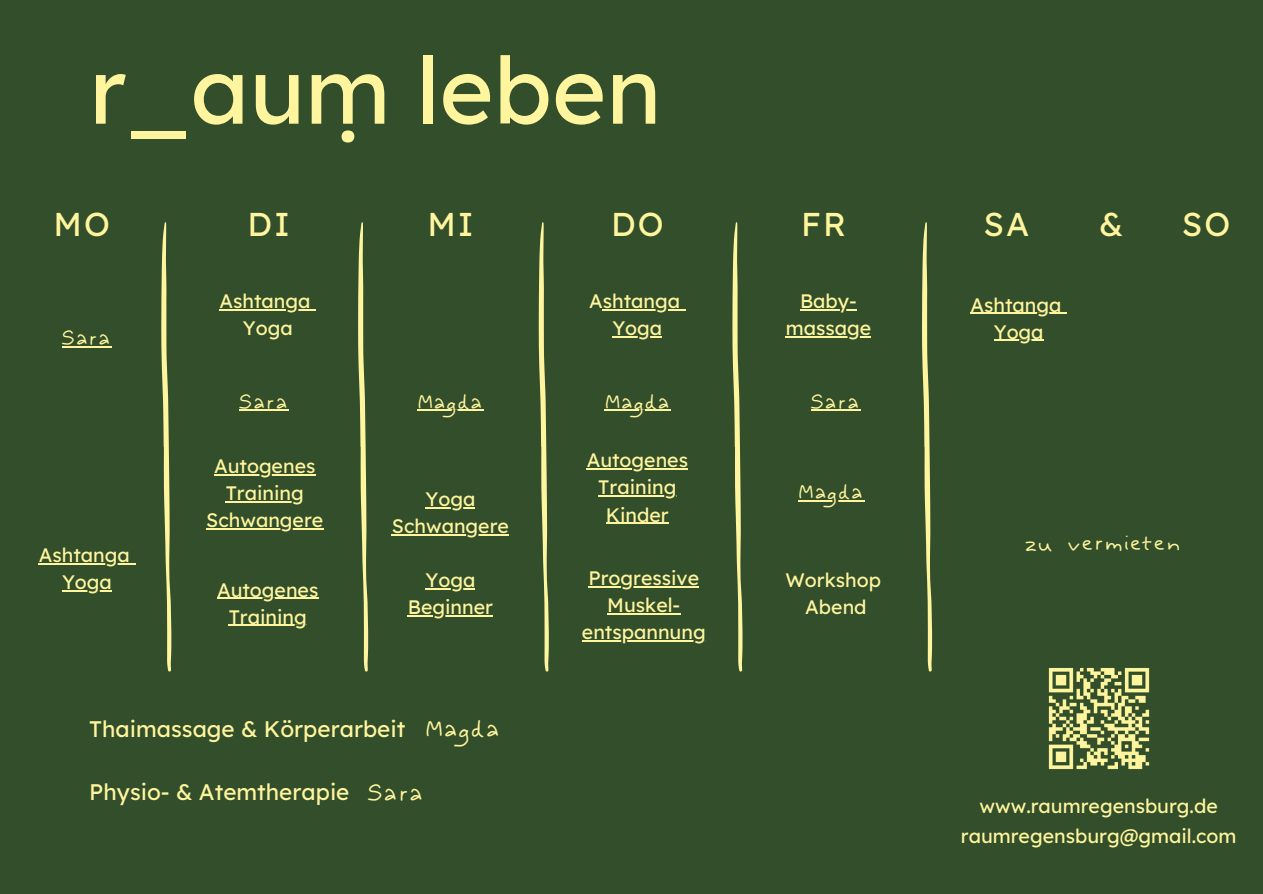
<style>
.page{position:relative;width:1263px;height:894px;background:#fff}
.page>*{position:absolute;margin:0;border:0;box-sizing:border-box;transform-origin:0 0}
.t1{font:92.55px "Lexend Deca";color:#fff59e}
.t2{font:33px "Lexend Deca";letter-spacing:.06em;color:#fff59e}
.t3{font:24px "Aka Acid GR Safe";color:#fff59e}
.t4{font:22.5px "Lexend Deca";color:#fff59e}
.t5{font:22.5px "Aka Acid GR Safe";color:#fff59e}
.t6{font:21px "Aka Acid GR Safe";color:#fff59e}
.t7{font:19.5px "Lexend Deca";color:#fff59e}
</style>
<div class="page">
<div style="left:0;top:0;width:1263px;height:893px;background:#324e2a"></div>
<img style="left:1048px;top:668px;width:102px;height:102px">
<svg style="left:161px;top:222px;width:10px;height:449px"></svg>
<svg style="left:358px;top:222px;width:10px;height:449px"></svg>
<svg style="left:539px;top:222px;width:10px;height:449px"></svg>
<svg style="left:732px;top:222px;width:11px;height:449px"></svg>
<svg style="left:922px;top:222px;width:10px;height:449px"></svg>
<hr style="left:39px;top:563px;width:91px;height:1px;background:#fff59e">
<hr style="left:62px;top:590px;width:50px;height:1px;background:#fff59e">
<hr style="left:219px;top:309px;width:91px;height:1px;background:#fff59e">
<hr style="left:603px;top:309px;width:77px;height:1px;background:#fff59e">
<hr style="left:612px;top:336px;width:50px;height:1px;background:#fff59e">
<hr style="left:217px;top:597px;width:101px;height:1px;background:#fff59e">
<hr style="left:229px;top:624px;width:78px;height:1px;background:#fff59e">
<hr style="left:588px;top:586px;width:111px;height:1px;background:#fff59e">
<hr style="left:607px;top:613px;width:73px;height:1px;background:#fff59e">
<hr style="left:582px;top:640px;width:124px;height:1px;background:#fff59e">
<hr style="left:426px;top:507px;width:49px;height:1px;background:#fff59e">
<hr style="left:392px;top:534px;width:117px;height:1px;background:#fff59e">
<hr style="left:426px;top:588px;width:49px;height:1px;background:#fff59e">
<hr style="left:408px;top:615px;width:85px;height:1px;background:#fff59e">
<hr style="left:800px;top:309px;width:57px;height:1px;background:#fff59e">
<hr style="left:786px;top:336px;width:85px;height:1px;background:#fff59e">
<hr style="left:587px;top:468px;width:101px;height:1px;background:#fff59e">
<hr style="left:598px;top:495px;width:78px;height:1px;background:#fff59e">
<hr style="left:606px;top:522px;width:63px;height:1px;background:#fff59e">
<hr style="left:417px;top:410px;width:67px;height:1px;background:#fff59e">
<hr style="left:62px;top:346px;width:50px;height:1px;background:#fff59e">
<hr style="left:240px;top:410px;width:49px;height:1px;background:#fff59e">
<hr style="left:604px;top:410px;width:67px;height:1px;background:#fff59e">
<hr style="left:811px;top:410px;width:50px;height:1px;background:#fff59e">
<hr style="left:798px;top:500px;width:66px;height:1px;background:#fff59e">
<hr style="left:214px;top:474px;width:101px;height:1px;background:#fff59e">
<hr style="left:226px;top:501px;width:78px;height:1px;background:#fff59e">
<hr style="left:206px;top:528px;width:117px;height:1px;background:#fff59e">
<hr style="left:970px;top:313px;width:91px;height:1px;background:#fff59e">
<hr style="left:994px;top:340px;width:50px;height:1px;background:#fff59e">
<p class="t1" style="left:89px;top:31px;width:574px">r_auṃ leben</p>
<h2 class="t2" style="left:54px;top:202px;width:58px">MO</h2>
<h2 class="t2" style="left:247px;top:202px;width:44px">DI</h2>
<h2 class="t2" style="left:427px;top:202px;width:48px">MI</h2>
<h2 class="t2" style="left:611px;top:202px;width:54px">DO</h2>
<h2 class="t2" style="left:801px;top:202px;width:46px">FR</h2>
<h2 class="t2" style="left:983px;top:202px;width:47px">SA</h2>
<h2 class="t2" style="left:1099px;top:202px;width:26px">&amp;</h2>
<h2 class="t2" style="left:1182px;top:202px;width:50px">SO</h2>
<p class="t6" style="left:62px;top:328px;width:51px">Sara</p>
<p class="t7" style="left:39px;top:542px;width:92px">Ashtanga</p>
<p class="t7" style="left:62px;top:569px;width:51px">Yoga</p>
<p class="t7" style="left:219px;top:288px;width:92px">Ashtanga</p>
<p class="t7" style="left:243px;top:315px;width:51px">Yoga</p>
<p class="t7" style="left:589px;top:288px;width:93px">Ashtanga</p>
<h5 class="t7" style="left:612px;top:315px;width:51px">Yoga</h5>
<p class="t7" style="left:800px;top:288px;width:58px">Baby-</p>
<h5 class="t7" style="left:786px;top:315px;width:87px">massage</h5>
<p class="t6" style="left:240px;top:391px;width:51px">Sara</p>
<p class="t6" style="left:604px;top:391px;width:68px">Magda</p>
<p class="t6" style="left:811px;top:391px;width:51px">Sara</p>
<p class="t6" style="left:417px;top:391px;width:68px">Magda</p>
<p class="t7" style="left:214px;top:453px;width:103px">Autogenes</p>
<h4 class="t7" style="left:226px;top:480px;width:80px">Training</h4>
<h4 class="t7" style="left:206px;top:507px;width:119px">Schwangere</h4>
<h5 class="t7" style="left:217px;top:577px;width:103px">Autogenes</h5>
<h5 class="t7" style="left:229px;top:604px;width:80px">Training</h5>
<p class="t7" style="left:426px;top:486px;width:51px">Yoga</p>
<p class="t7" style="left:392px;top:513px;width:119px">Schwangere</p>
<p class="t7" style="left:426px;top:567px;width:51px">Yoga</p>
<p class="t7" style="left:408px;top:594px;width:87px">Beginner</p>
<p class="t7" style="left:587px;top:448px;width:103px">Autogenes</p>
<p class="t7" style="left:598px;top:475px;width:80px">Training</p>
<h3 class="t7" style="left:606px;top:502px;width:64px">Kinder</h3>
<h5 class="t7" style="left:588px;top:565px;width:112px">Progressive</h5>
<h5 class="t7" style="left:607px;top:592px;width:75px">Muskel-</h5>
<p class="t7" style="left:582px;top:619px;width:125px">entspannung</p>
<p class="t6" style="left:798px;top:481px;width:68px">Magda</p>
<p class="t7" style="left:785px;top:567px;width:97px">Workshop</p>
<p class="t7" style="left:805px;top:594px;width:63px">Abend</p>
<p class="t4" style="left:89px;top:714px;width:318px">Thaimassage &amp; Körperarbeit</p>
<p class="t3" style="left:425px;top:716px;width:78px">Magda</p>
<p class="t4" style="left:89px;top:777px;width:262px">Physio- &amp; Atemtherapie</p>
<p class="t3" style="left:368px;top:780px;width:58px">Sara</p>
<h3 class="t7" style="left:970px;top:292px;width:92px">Ashtanga</h3>
<h3 class="t7" style="left:994px;top:319px;width:51px">Yoga</h3>
<p class="t5" style="left:1026px;top:531px;width:158px">zu vermieten</p>
<p class="t7" style="left:979px;top:793px;width:240px">www.raumregensburg.de</p>
<p class="t7" style="left:961px;top:822px;width:277px">raumregensburg@gmail.com</p>
</div>
